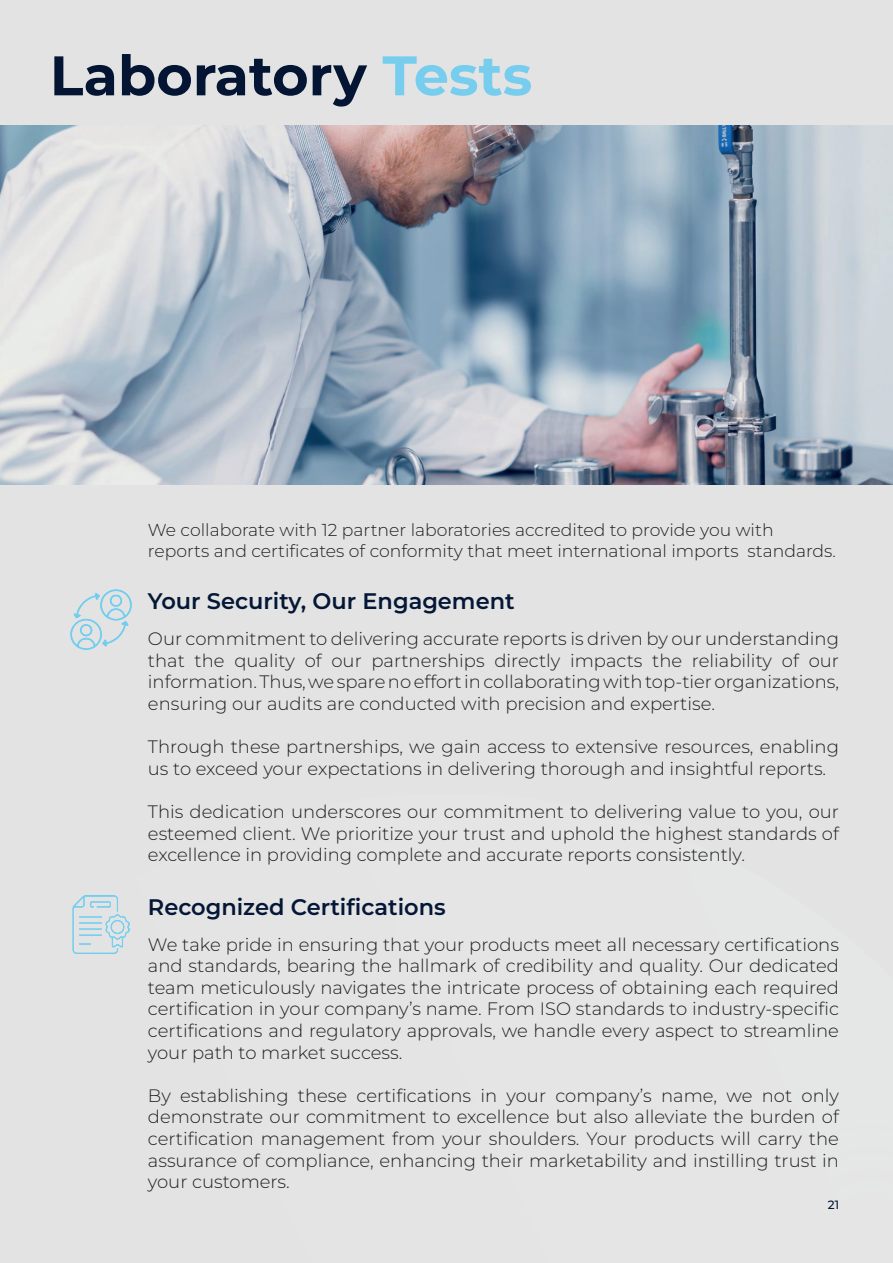
<style>
.page{position:relative;width:893px;height:1263px;background:#fff}
.page>*{position:absolute;margin:0;border:0;box-sizing:border-box;transform-origin:0 0}
.t1{font:700 55.65px "Montserrat";color:#041534}
.t2{font:600 22.5px "Montserrat";color:#041736}
.t3{font:300 18px/21.6px "Montserrat";color:#231f20;text-align:justify}
.t4{font:300 17.25px/20.7px "Montserrat";color:#231f20}
.t5{font:500 12px "Montserrat Alternates";color:#051734}
.s1{color:#76cdee}
</style>
<div class="page">
<div style="left:0;top:485px;width:893px;height:93px;background:#e2e3e2"></div>
<img style="left:0;top:125px;width:893px;height:360px">
<img style="left:69px;top:587px;width:64px;height:64px">
<img style="left:72px;top:896px;width:58px;height:58px">
<img style="left:0;top:929px;width:1px;height:334px">
<h1 class="t1" style="left:50px;top:35px;width:484px">Laboratory <span class="s1">Tests</span></h1>
<p class="t4" style="left:148px;top:519px;width:690px">We collaborate with 12 partner laboratories accredited to provide you with reports and certificates of conformity that meet international imports standards.</p>
<p class="t2" style="left:148px;top:585px;width:368px">Your Security, Our Engagement</p>
<p class="t3" style="left:148px;top:627px;width:693px">Our commitment to delivering accurate reports is driven by our understanding that the quality of our partnerships directly impacts the reliability of our information. Thus, we spare no effort in collaborating with top-tier organizations, ensuring our audits are conducted with precision and expertise.</p>
<p class="t3" style="left:148px;top:735px;width:693px">Through these partnerships, we gain access to extensive resources, enabling us to exceed your expectations in delivering thorough and insightful reports.</p>
<p class="t3" style="left:148px;top:800px;width:693px">This dedication underscores our commitment to delivering value to you, our esteemed client. We prioritize your trust and uphold the highest standards of excellence in providing complete and accurate reports consistently.</p>
<p class="t2" style="left:148px;top:891px;width:299px">Recognized Certifications</p>
<p class="t3" style="left:148px;top:933px;width:693px">We take pride in ensuring that your products meet all necessary certifications and standards, bearing the hallmark of credibility and quality. Our dedicated team meticulously navigates the intricate process of obtaining each required certification in your company’s name. From ISO standards to industry-specific certifications and regulatory approvals, we handle every aspect to streamline your path to market success.</p>
<p class="t3" style="left:148px;top:1084px;width:693px">By establishing these certifications in your company’s name, we not only demonstrate our commitment to excellence but also alleviate the burden of certification management from your shoulders. Your products will carry the assurance of compliance, enhancing their marketability and instilling trust in your customers.</p>
<p class="t5" style="left:828px;top:1196px;width:13px">21</p>
</div>
